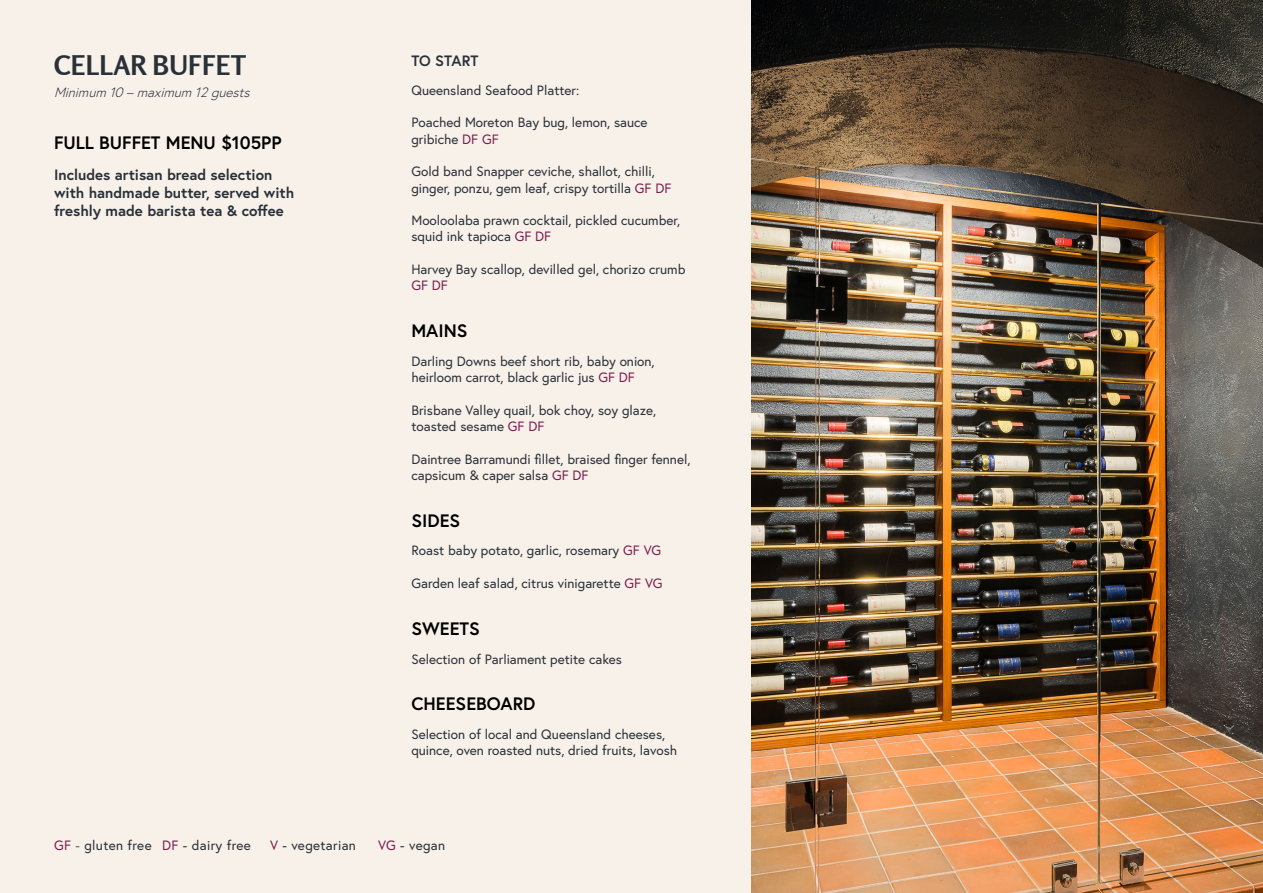
<style>
.page{position:relative;width:1263px;height:893px;background:#f7f1ea}
.page>*{position:absolute;margin:0;border:0;box-sizing:border-box;transform-origin:0 0}
.Rosario_Heading__18pt{font:700 27px "Rosario";color:#293038}
.Menu_item_heading{font:700 18px "Europa";color:#000}
.Europa_Bold__menu_description{font:700 15px/18px "Europa";color:#293038}
.Menu_item_heading-2{font:700 15px "Europa";color:#293038}
.Body_Copy{font:13.5px/16.2px "Europa";color:#293038}
.Menu_items__9pt{font:13.5px/16.2px "Europa";color:#293038}
.Paragraph_Style_1{font:13.5px "Europa";letter-spacing:.025em;color:#293038}
.Body_Copy-2{font:italic 300 13.5px "Europa";color:#293038}
.s1{color:#7c1b4e}
.s2{color:#615e5c}
</style>
<div class="page">
<img style="left:752px;top:0;width:511px;height:893px">
<p class="Rosario_Heading__18pt" style="left:54px;top:49px;width:194px">CELLAR BUFFET</p>
<p class="Body_Copy-2" style="left:54px;top:84px;width:202px">Minimum 10–maximum 12guests</p>
<p class="Menu_item_heading" style="left:54px;top:130px;width:229px">FULL BUFFET MENU $105PP</p>
<p class="Europa_Bold__menu_description" style="left:54px;top:165px;width:242px">Includes artisan bread selection with handmade butter, served with freshly made barista tea &amp; coffee</p>
<p class="Menu_item_heading-2" style="left:411px;top:50px;width:69px">TO START</p>
<p class="Menu_items__9pt" style="left:411px;top:82px;width:169px">Queensland Seafood Platter:</p>
<p class="Menu_items__9pt" style="left:411px;top:114px;width:238px">Poached Moreton Bay bug, lemon, sauce gribiche <span class="s1">DF GF</span></p>
<p class="Menu_items__9pt" style="left:411px;top:163px;width:262px">Gold band Snapper ceviche, shallot, chilli, ginger, ponzu, gem leaf, crispy tortilla <span class="s1">GF DF</span></p>
<p class="Menu_items__9pt" style="left:411px;top:212px;width:270px">Mooloolaba prawn cocktail, pickled cucumber, squid ink tapioca <span class="s1">GF DF</span></p>
<p class="Menu_items__9pt" style="left:411px;top:261px;width:276px">Harvey Bay scallop, devilled gel, chorizo crumb<br><span class="s1">GF DF</span></p>
<p class="Menu_item_heading" style="left:411px;top:318px;width:58px">MAINS</p>
<p class="Body_Copy" style="left:411px;top:353px;width:245px">Darling Downs beef short rib, baby onion, heirloom carrot, black garlic jus <span class="s1">GF DF</span></p>
<p class="Body_Copy" style="left:411px;top:402px;width:246px">Brisbane Valley quail, bok choy, soy glaze, toasted sesame <span class="s1">GF DF</span></p>
<p class="Body_Copy" style="left:411px;top:451px;width:281px">Daintree Barramundi fillet, braised finger fennel, capsicum &amp; caper salsa <span class="s1">GF DF</span></p>
<p class="Menu_item_heading" style="left:411px;top:508px;width:50px">SIDES</p>
<p class="Body_Copy" style="left:411px;top:542px;width:251px">Roast baby potato, garlic, rosemary <span class="s1">GF VG</span></p>
<p class="Body_Copy" style="left:411px;top:575px;width:253px">Garden leaf salad, citrus vinigarette <span class="s1">GF VG</span></p>
<p class="Menu_item_heading" style="left:411px;top:616px;width:70px">SWEETS</p>
<p class="Body_Copy" style="left:411px;top:651px;width:212px">Selection of Parliament petite cakes</p>
<p class="Menu_item_heading" style="left:411px;top:692px;width:125px">CHEESEBOARD</p>
<p class="Body_Copy" style="left:411px;top:726px;width:267px">Selection of local and Queensland cheeses, quince, oven roasted nuts, dried fruits, lavosh</p>
<p class="Paragraph_Style_1" style="left:54px;top:837px;width:198px"><span class="s1">GF</span> <span class="s2">-</span> gluten free <span class="s1">DF</span> - dairy free</p>
<p class="Paragraph_Style_1" style="left:270px;top:837px;width:87px"><span class="s1">V</span> - vegetarian</p>
<p class="Paragraph_Style_1" style="left:378px;top:837px;width:69px"><span class="s1">VG</span> - vegan</p>
</div>
